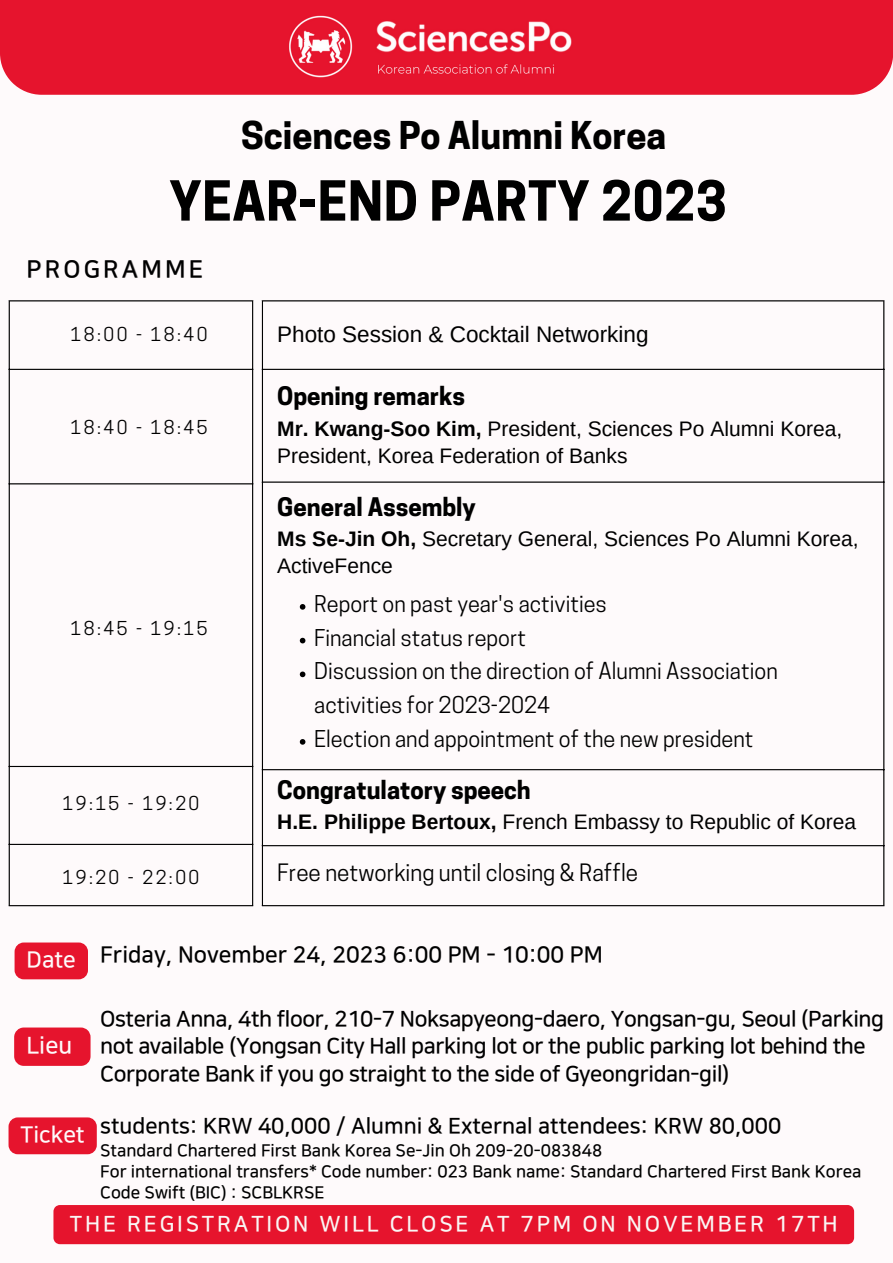
<style>
.page{position:relative;width:893px;height:1263px;background:#fefafb}
.page>*{position:absolute;margin:0;border:0;box-sizing:border-box;transform-origin:0 0}
.t1{font:700 51.75px "Cooper Hewitt";letter-spacing:.01em;color:#000}
.t2{font:700 36px "Cooper Hewitt";color:#000}
.t3{font:700 24px "Cooper Hewitt";color:#000}
.t4{font:24px "Nanum Square B";letter-spacing:.135em;color:#000}
.t5{font:23.25px "Nanum Square B";color:#fefafb}
.t6{font:22.5px "Nanum Square B";color:#000}
.t7{font:22.5px "Cooper Hewitt";color:#000}
.t8{font:22.5px "Arimo";color:#000}
.t9{font:22.5px "Nanum Square B";color:#fefafb}
.t10{font:21.75px/27.6px "Nanum Square B";letter-spacing:-.02em;color:#000}
.t11{font:21.75px/33.8px "Cooper Hewitt";color:#000}
.t12{font:21.75px "Nanum Square B";color:#000}
.t13{font:21.75px "Nanum Square B";letter-spacing:.13em;color:#faf7f5}
.t14{font:21px/27px "Arimo";color:#000}
.t15{font:18px "Cooper Hewitt";letter-spacing:.135em;color:#000}
.t16{font:16.8px "Nanum Square B";color:#000}
.s1{font-weight:700}
</style>
<div class="page">
<div style="left:0;top:0;width:893px;height:95px;background:#e6142d"></div>
<img style="left:289px;top:15px;width:283px;height:63px">
<hr style="left:262px;top:301px;width:1px;height:604px;background:#000">
<hr style="left:883px;top:301px;width:1px;height:604px;background:#000">
<hr style="left:262px;top:300px;width:622px;height:1px;background:#000">
<hr style="left:262px;top:369px;width:622px;height:1px;background:#000">
<hr style="left:262px;top:481px;width:622px;height:2px;background:#000">
<hr style="left:262px;top:769px;width:622px;height:1px;background:#000">
<hr style="left:262px;top:845px;width:622px;height:1px;background:#000">
<hr style="left:262px;top:905px;width:622px;height:1px;background:#000">
<svg style="left:300px;top:604px;width:5px;height:6px"></svg>
<svg style="left:300px;top:638px;width:5px;height:5px"></svg>
<svg style="left:300px;top:671px;width:5px;height:6px"></svg>
<svg style="left:300px;top:739px;width:5px;height:6px"></svg>
<div style="left:15px;top:942px;width:73px;height:37px;background:#e6142d;border-radius:9px"></div>
<hr style="left:9px;top:301px;width:1px;height:604px;background:#000">
<hr style="left:252px;top:301px;width:1px;height:604px;background:#000">
<hr style="left:9px;top:300px;width:244px;height:1px;background:#000">
<hr style="left:9px;top:369px;width:244px;height:1px;background:#000">
<hr style="left:9px;top:483px;width:244px;height:1px;background:#000">
<hr style="left:9px;top:766px;width:244px;height:1px;background:#000">
<hr style="left:9px;top:844px;width:244px;height:1px;background:#000">
<hr style="left:9px;top:905px;width:244px;height:1px;background:#000">
<svg style="left:14px;top:1027px;width:77px;height:39px;background:#e71f37"></svg>
<div style="left:53px;top:1205px;width:801px;height:39px;background:#e6142d"></div>
<div style="left:9px;top:1117px;width:88px;height:37px;background:#e6142d;border-radius:9px"></div>
<p class="t2" style="left:241px;top:122px;width:426px">Sciences Po Alumni Korea</p>
<p class="t1" style="left:169px;top:182px;width:559px">YEAR-END PARTY 2023</p>
<p class="t4" style="left:27px;top:256px;width:178px">PROGRAMME</p>
<p class="t15" style="left:71px;top:328px;width:138px">18:00 - 18:40</p>
<p class="t15" style="left:71px;top:420px;width:138px">18:40 - 18:45</p>
<p class="t15" style="left:71px;top:622px;width:138px">18:45 - 19:15</p>
<p class="t15" style="left:62px;top:796px;width:138px">19:15 - 19:20</p>
<p class="t15" style="left:62px;top:871px;width:138px">19:20 - 22:00</p>
<p class="t8" style="left:277px;top:321px;width:373px">Photo Session &amp; Cocktail Networking</p>
<p class="t3" style="left:277px;top:387px;width:189px">Opening remarks</p>
<p class="t14" style="left:277px;top:415px;width:566px"><span class="s1">Mr. Kwang-Soo Kim,</span> President, Sciences Po Alumni Korea,<br>President, Korea Federation of Banks</p>
<p class="t3" style="left:277px;top:498px;width:200px">General Assembly</p>
<p class="t14" style="left:277px;top:525px;width:583px"><span class="s1">Ms Se-Jin Oh,</span> Secretary General, Sciences Po Alumni Korea,<br>ActiveFence</p>
<p class="t11" style="left:314px;top:590px;width:294px">Report on past year's activities</p>
<p class="t11" style="left:314px;top:623px;width:213px">Financial status report</p>
<p class="t11" style="left:314px;top:657px;width:465px">Discussion on the direction of Alumni Association activities for 2023-2024</p>
<p class="t11" style="left:314px;top:725px;width:441px">Election and appointment of the new president</p>
<p class="t3" style="left:277px;top:781px;width:255px">Congratulatory speech</p>
<p class="t14" style="left:277px;top:808px;width:580px"><span class="s1">H.E. Philippe Bertoux,</span> French Embassy to Republic of Korea</p>
<p class="t7" style="left:277px;top:864px;width:362px">Free networking until closing &amp; Raffle</p>
<p class="t9" style="left:27px;top:948px;width:51px">Date</p>
<p class="t5" style="left:27px;top:1034px;width:47px">Lieu</p>
<p class="t6" style="left:100px;top:943px;width:504px">Friday, November 24, 2023 6:00 PM - 10:00 PM</p>
<p class="t10" style="left:100px;top:1005px;width:785px">Osteria Anna, 4th floor, 210-7 Noksapyeong-daero, Yongsan-gu, Seoul (Parking not available (Yongsan City Hall parking lot or the public parking lot behind the<br>Corporate Bank if you go straight to the side of Gyeongridan-gil)</p>
<p class="t12" style="left:100px;top:1114px;width:682px">students: KRW 40,000 / Alumni &amp; External attendees: KRW 80,000</p>
<p class="t16" style="left:100px;top:1141px;width:503px">Standard Chartered First Bank Korea Se-Jin Oh 209-20-083848</p>
<p class="t16" style="left:100px;top:1163px;width:763px">For international transfers* Code number: 023 Bank name: Standard Chartered First Bank Korea</p>
<p class="t16" style="left:100px;top:1184px;width:226px">Code Swift (BIC) : SCBLKRSE</p>
<p class="t13" style="left:70px;top:1212px;width:769px">THE REGISTRATION WILL CLOSE AT 7PM ON NOVEMBER 17TH</p>
<p class="t9" style="left:21px;top:1123px;width:66px">Ticket</p>
</div>
